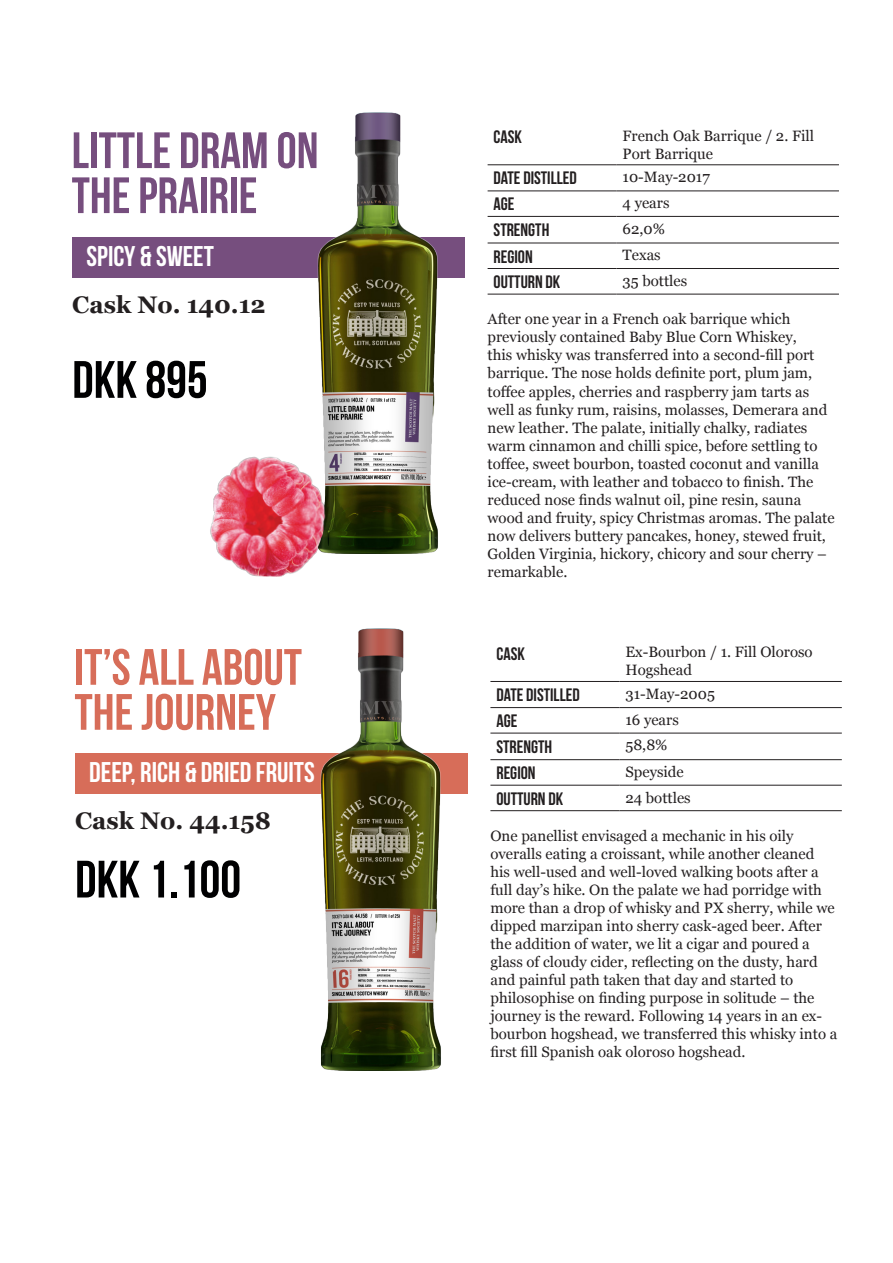
<style>
.page{position:relative;width:893px;height:1263px;background:#fff}
.page>*{position:absolute;margin:0;border:0;box-sizing:border-box;transform-origin:0 0}
.t1{font:700 52.5px "Bebas Neue";color:#000001}
.t2{font:700 51px/45px "Bebas Neue";color:#764e7e}
.t3{font:700 51px/45px "Bebas Neue";color:#d76d59}
.t4{font:700 28.5px "Bebas Neue";color:#fff}
.t5{font:700 24px "Georgia";color:#231f20}
.t6{font:700 18px "Bebas Neue";color:#231f20}
.t7{font:15px/18px "Georgia";color:#231f20}
</style>
<div class="page">
<div style="left:72px;top:237px;width:393px;height:40px;background:#764e7e"></div>
<img style="left:313px;top:112px;width:127px;height:442px">
<hr style="left:488px;top:164px;width:129px;height:1px;background:#231f20">
<hr style="left:617px;top:164px;width:222px;height:1px;background:#231f20">
<hr style="left:488px;top:191px;width:129px;height:1px;background:#231f20">
<hr style="left:617px;top:191px;width:222px;height:1px;background:#231f20">
<hr style="left:488px;top:216px;width:129px;height:1px;background:#231f20">
<hr style="left:617px;top:216px;width:222px;height:1px;background:#231f20">
<hr style="left:488px;top:243px;width:129px;height:1px;background:#231f20">
<hr style="left:617px;top:243px;width:222px;height:1px;background:#231f20">
<hr style="left:488px;top:268px;width:129px;height:1px;background:#231f20">
<hr style="left:617px;top:268px;width:222px;height:1px;background:#231f20">
<hr style="left:488px;top:294px;width:129px;height:1px;background:#231f20">
<hr style="left:617px;top:294px;width:222px;height:1px;background:#231f20">
<div style="left:75px;top:754px;width:393px;height:40px;background:#d76d59"></div>
<img style="left:316px;top:628px;width:126px;height:442px">
<hr style="left:490px;top:681px;width:129px;height:1px;background:#231f20">
<hr style="left:619px;top:681px;width:223px;height:1px;background:#231f20">
<hr style="left:490px;top:707px;width:129px;height:1px;background:#231f20">
<hr style="left:619px;top:707px;width:223px;height:1px;background:#231f20">
<hr style="left:490px;top:733px;width:129px;height:1px;background:#231f20">
<hr style="left:619px;top:733px;width:223px;height:1px;background:#231f20">
<hr style="left:490px;top:759px;width:129px;height:1px;background:#231f20">
<hr style="left:619px;top:759px;width:223px;height:1px;background:#231f20">
<hr style="left:490px;top:785px;width:129px;height:1px;background:#231f20">
<hr style="left:619px;top:785px;width:223px;height:1px;background:#231f20">
<hr style="left:490px;top:810px;width:129px;height:1px;background:#231f20">
<hr style="left:619px;top:810px;width:223px;height:1px;background:#231f20">
<img style="left:210px;top:453px;width:120px;height:124px">
<p class="t2" style="left:72px;top:127px;width:248px">LITTLE DRAM ON<br>THE PRAIRIE</p>
<p class="t4" style="left:86px;top:240px;width:129px">SPICY &amp; SWEET</p>
<p class="t5" style="left:72px;top:286px;width:195px">Cask No. 140.12</p>
<p class="t1" style="left:72px;top:351px;width:137px">DKK 895</p>
<p class="t3" style="left:75px;top:644px;width:229px">IT’S ALL ABOUT<br>THE JOURNEY</p>
<p class="t4" style="left:89px;top:757px;width:227px">DEEP, RICH &amp; DRIED FRUITS</p>
<p class="t5" style="left:75px;top:803px;width:197px">Cask No. 44.158</p>
<p class="t1" style="left:75px;top:850px;width:167px">DKK 1.100</p>
<p class="t6" style="left:494px;top:127px;width:30px">CASK</p>
<p class="t7" style="left:623px;top:126px;width:193px">French Oak Barrique / 2. Fill<br>Port Barrique</p>
<p class="t6" style="left:494px;top:168px;width:85px">DATE DISTILLED</p>
<p class="t7" style="left:623px;top:167px;width:89px">10-May-2017</p>
<p class="t6" style="left:494px;top:194px;width:22px">AGE</p>
<p class="t7" style="left:623px;top:193px;width:48px">4 years</p>
<p class="t6" style="left:494px;top:220px;width:57px">STRENGTH</p>
<p class="t7" style="left:623px;top:219px;width:44px">62,0%</p>
<p class="t6" style="left:494px;top:246px;width:41px">REGION</p>
<p class="t7" style="left:623px;top:246px;width:40px">Texas</p>
<p class="t6" style="left:494px;top:272px;width:68px">OUTTURN DK</p>
<p class="t7" style="left:623px;top:271px;width:66px">35 bottles</p>
<p class="t7" style="left:488px;top:310px;width:349px">After one year in a French oak barrique which previously contained Baby Blue Corn Whiskey,<br>this whisky was transferred into a second-fill port barrique. The nose holds definite port, plum jam, toffee apples, cherries and raspberry jam tarts as well as funky rum, raisins, molasses, Demerara and new leather. The palate, initially chalky, radiates warm cinnamon and chilli spice, before settling to toffee, sweet bourbon, toasted coconut and vanilla ice-cream, with leather and tobacco to finish. The reduced nose finds walnut oil, pine resin, sauna wood and fruity, spicy Christmas aromas. The palate now delivers buttery pancakes, honey, stewed fruit, Golden Virginia, hickory, chicory and sour cherry – remarkable.</p>
<p class="t6" style="left:496px;top:643px;width:30px">CASK</p>
<p class="t7" style="left:625px;top:643px;width:189px">Ex-Bourbon / 1. Fill Oloroso<br>Hogshead</p>
<p class="t6" style="left:496px;top:685px;width:85px">DATE DISTILLED</p>
<p class="t7" style="left:625px;top:684px;width:91px">31-May-2005</p>
<p class="t6" style="left:496px;top:711px;width:22px">AGE</p>
<p class="t7" style="left:625px;top:710px;width:55px">16 years</p>
<p class="t6" style="left:496px;top:736px;width:57px">STRENGTH</p>
<p class="t7" style="left:625px;top:736px;width:44px">58,8%</p>
<p class="t6" style="left:496px;top:763px;width:41px">REGION</p>
<p class="t7" style="left:625px;top:762px;width:60px">Speyside</p>
<p class="t6" style="left:496px;top:788px;width:68px">OUTTURN DK</p>
<p class="t7" style="left:625px;top:788px;width:67px">24 bottles</p>
<p class="t7" style="left:490px;top:826px;width:348px">One panellist envisaged a mechanic in his oily overalls eating a croissant, while another cleaned his well-used and well-loved walking boots after a full day’s hike. On the palate we had porridge with more than a drop of whisky and PX sherry, while we dipped marzipan into sherry cask-aged beer. After the addition of water, we lit a cigar and poured a glass of cloudy cider, reflecting on the dusty, hard and painful path taken that day and started to philosophise on finding purpose in solitude – the journey is the reward. Following 14 years in an ex&shy;bourbon hogshead, we transferred this whisky into a first fill Spanish oak oloroso hogshead.</p>
</div>
